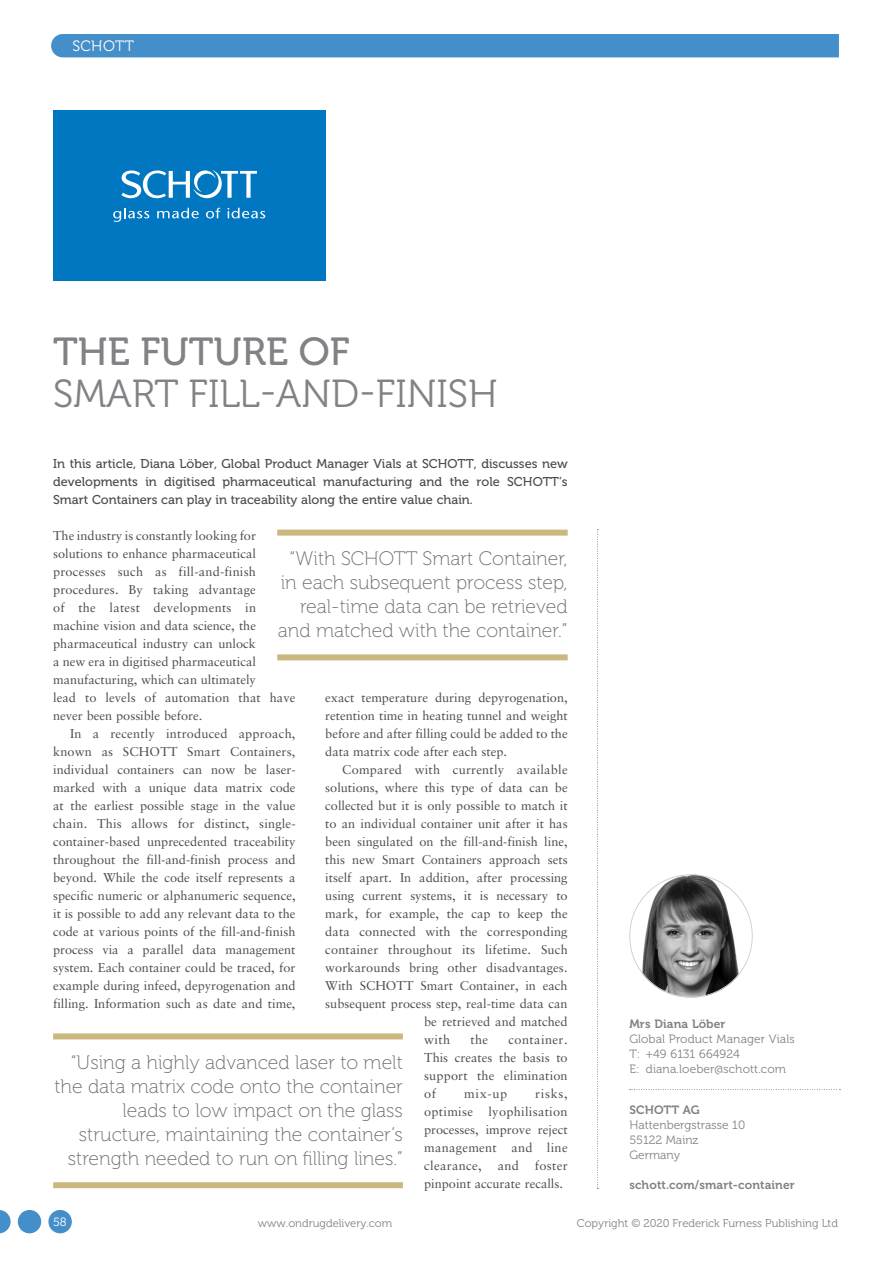
<style>
.page{position:relative;width:893px;height:1263px;background:#fff}
.page>*{position:absolute;margin:0;border:0;box-sizing:border-box;transform-origin:0 0}
.MF_Title{font:39px/42px "Museo 300";color:#808285}
.MF_pullquote{font:19.5px/24px "Museo 100";color:#6c6d70;text-align:right}
.t1{font:15px "Museo 300";letter-spacing:.025em;color:#fff}
.MF_body{font:12.75px/18px "Sabon LT Std";color:#4b4c4d;text-align:justify}
.MF_body_no_indent{font:12.75px/18px "Sabon LT Std";color:#4b4c4d}
.MF_standfirst{font:12.75px/18px "Museo 500";color:#4b4c4d;text-align:justify}
.MF_body-2{font:12.75px "Sabon LT Std";letter-spacing:.02em;color:#4b4c4d}
.MF_author_box_body_U{font:12px/15px "Museo 300";letter-spacing:.01em;color:#808285}
.MF_author_box_body{font:12px "Museo 300";color:#808285}
.MF_author_box_body_B{font:12px "Museo 700";letter-spacing:.01em;color:#808285}
.t2{font:12px "Museo 300";color:#fff}
.t3{font:11.25px "Museo 300";color:#808285}
.s1{font-family:"Museo 500"}
.s2{font-family:"Museo 700"}
</style>
<div class="page">
<svg style="left:597px;top:529px;width:1px;height:660px"></svg>
<svg style="left:630px;top:1089px;width:210px;height:1px"></svg>
<img style="left:629px;top:874px;width:124px;height:124px;border-radius:62px">
<div style="left:277px;top:530px;width:291px;height:6px;background:#cab87e"></div>
<div style="left:277px;top:654px;width:291px;height:6px;background:#cab87e"></div>
<div style="left:53px;top:1033px;width:350px;height:6px;background:#cab87e"></div>
<div style="left:53px;top:1182px;width:350px;height:6px;background:#cab87e"></div>
<div style="left:53px;top:111px;width:272px;height:170px;background:#0077c0"></div>
<svg style="left:113px;top:208px;width:36px;height:14px"></svg>
<svg style="left:157px;top:208px;width:42px;height:10px"></svg>
<svg style="left:206px;top:208px;width:15px;height:10px"></svg>
<svg style="left:227px;top:208px;width:38px;height:10px"></svg>
<svg style="left:121px;top:170px;width:136px;height:28px"></svg>
<div style="left:51px;top:34px;width:788px;height:23px;background:#448fc9"></div>
<div style="left:48px;top:1210px;width:24px;height:23px;background:#448fc9;border-radius:50%"></div>
<div style="left:18px;top:1210px;width:23px;height:23px;background:#448fc9;border-radius:50%"></div>
<svg style="left:0;top:1210px;width:11px;height:23px"></svg>
<p class="t1" style="left:72px;top:37px;width:63px">SCHOTT</p>
<p class="MF_Title" style="left:53px;top:331px;width:446px"><span class="s1">THE FUTURE OF<br></span>SMART FILL-AND-FINISH</p>
<p class="MF_standfirst" style="left:53px;top:455px;width:516px">In this article, Diana Löber, Global Product Manager Vials at SCHOTT, discusses new developments in digitised pharmaceutical manufacturing and the role SCHOTT’s Smart Containers can play in traceability along the entire value chain.</p>
<p class="MF_body_no_indent" style="left:53px;top:526px;width:244px">The industry is constantly looking for solutions to enhance pharmaceutical processes such as fill-and-finish procedures. By taking advantage<br>of the latest developments in machine vision and data science, the pharmaceutical industry can unlock<br>a new era in digitised pharmaceutical manufacturing, which can ultimately<br>lead to levels of automation that have never been possible before.</p>
<p class="MF_body" style="left:53px;top:724px;width:244px;text-indent:17px">In a recently introduced approach, known as SCHOTT Smart Containers, individual containers can now be laser&shy;marked with a unique data matrix code at the earliest possible stage in the value chain. This allows for distinct, single&shy;container-based unprecedented traceability throughout the fill-and-finish process and beyond. While the code itself represents a specific numeric or alphanumeric sequence, it is possible to add any relevant data to the code at various points of the fill-and-finish process via a parallel data management system. Each container could be traced, for example during infeed, depyrogenation and filling. Information such as date and time,</p>
<p class="MF_pullquote" style="left:278px;top:547px;width:291px">“With SCHOTT Smart Container, in each subsequent process step, real-time data can be retrieved and matched with the container.”</p>
<p class="MF_body" style="left:325px;top:688px;width:244px">exact temperature during depyrogenation, retention time in heating tunnel and weight before and after filling could be added to the data matrix code after each step.</p>
<p class="MF_body-2" style="left:342px;top:762px;width:227px">Compared with currently available</p>
<p class="MF_body" style="left:325px;top:778px;width:244px">solutions, where this type of data can be</p>
<p class="MF_body" style="left:325px;top:796px;width:244px">collected but it is only possible to match it</p>
<p class="MF_body" style="left:325px;top:814px;width:244px">to an individual container unit after it has</p>
<p class="MF_body" style="left:325px;top:832px;width:244px">been singulated on the fill-and-finish line,</p>
<p class="MF_body" style="left:325px;top:850px;width:244px">this new Smart Containers approach sets</p>
<p class="MF_body" style="left:325px;top:868px;width:244px">itself apart. In addition, after processing</p>
<p class="MF_body" style="left:325px;top:886px;width:244px">using current systems, it is necessary to</p>
<p class="MF_body" style="left:325px;top:904px;width:244px">mark, for example, the cap to keep the</p>
<p class="MF_body" style="left:325px;top:922px;width:244px">data connected with the corresponding</p>
<p class="MF_body" style="left:325px;top:940px;width:244px">container throughout its lifetime. Such</p>
<p class="MF_body" style="left:325px;top:958px;width:244px">workarounds bring other disadvantages.</p>
<p class="MF_body" style="left:325px;top:976px;width:244px">With SCHOTT Smart Container, in each</p>
<p class="MF_body" style="left:325px;top:994px;width:244px">subsequent process step, real-time data can</p>
<p class="MF_body" style="left:424px;top:1012px;width:145px">be retrieved and matched</p>
<p class="MF_body" style="left:424px;top:1030px;width:28px">with</p>
<p class="MF_body" style="left:470px;top:1030px;width:19px">the</p>
<p class="MF_body" style="left:424px;top:1030px;width:145px;text-indent:84px">container.<br>This creates the basis to support the elimination of</p>
<p class="MF_pullquote" style="left:54px;top:1051px;width:350px">“Using a highly advanced laser to melt the data matrix code onto the container leads to low impact on the glass structure, maintaining the container’s strength needed to run on filling lines.”</p>
<p class="MF_body" style="left:424px;top:1084px;width:145px;text-indent:111px">risks, optimise lyophilisation processes, improve reject management and line clearance,</p>
<p class="MF_body" style="left:464px;top:1084px;width:44px">mix-up</p>
<p class="MF_body" style="left:424px;top:1156px;width:145px;text-indent:111px">foster pinpoint accurate recalls.</p>
<p class="MF_body" style="left:498px;top:1156px;width:23px">and</p>
<p class="MF_author_box_body_U" style="left:629px;top:1017px;width:167px"><span class="s2">Mrs Diana Löber<br></span>Global Product Manager Vials<br>T: +49 6131 664924<br>E: diana.loeber@schott.com</p>
<p class="MF_author_box_body_B" style="left:629px;top:1103px;width:72px">SCHOTT AG</p>
<p class="MF_author_box_body" style="left:629px;top:1118px;width:117px">Hattenbergstrasse 10</p>
<p class="MF_author_box_body" style="left:629px;top:1133px;width:71px">55122 Mainz</p>
<p class="MF_author_box_body" style="left:629px;top:1148px;width:52px">Germany</p>
<p class="MF_author_box_body_B" style="left:629px;top:1178px;width:167px">schott.com/smart-container</p>
<p class="t2" style="left:53px;top:1215px;width:15px">58</p>
<p class="t3" style="left:258px;top:1217px;width:136px">www.ondrugdelivery.com</p>
<p class="t3" style="left:577px;top:1217px;width:263px">Copyright © 2020 Frederick Furness Publishing Ltd</p>
</div>
